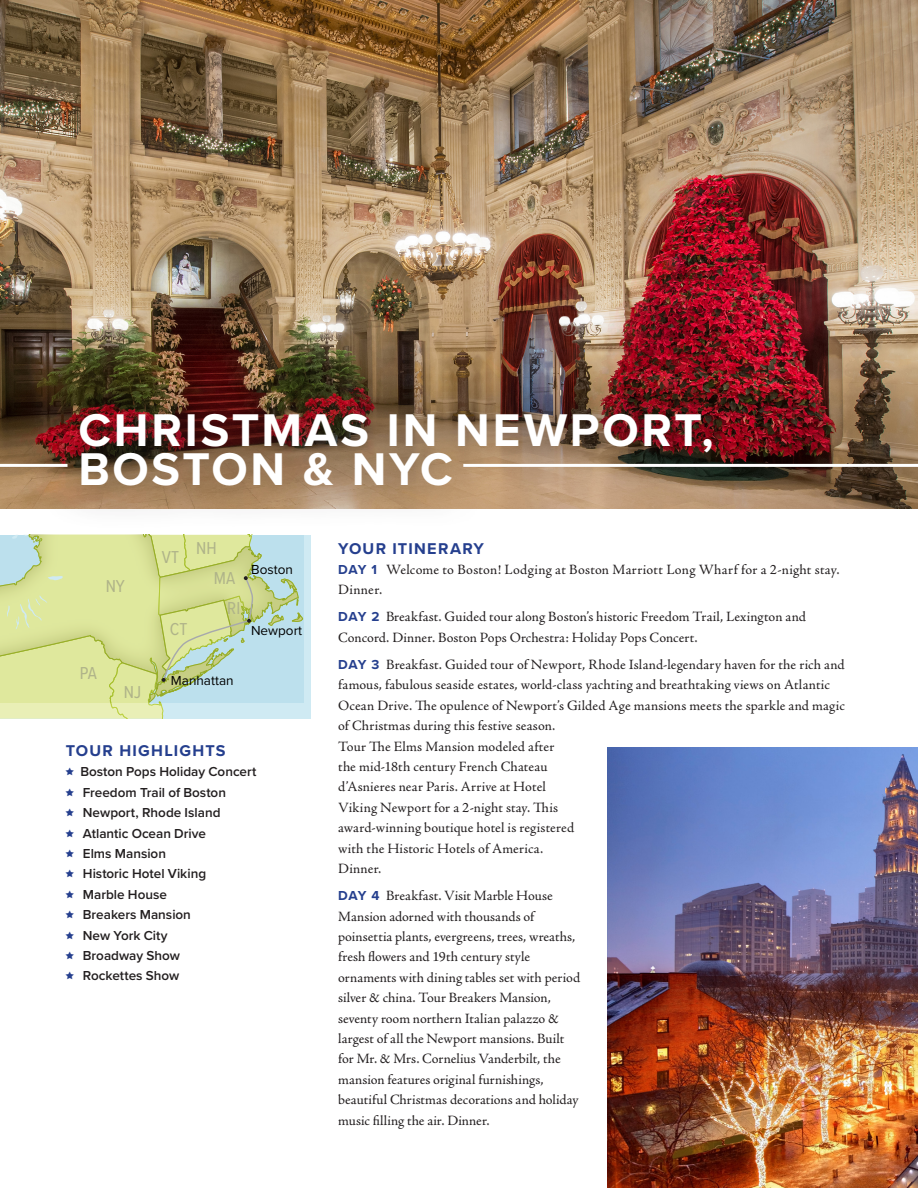
<style>
.page{position:relative;width:918px;height:1188px;background:#fff}
.page>*{position:absolute;margin:0;border:0;box-sizing:border-box;transform-origin:0 0}
.TOUR{font:700 47.55px/39.5px "Proxima Nova";letter-spacing:.055em;color:#fff}
.t1{font:17.85px "Proxima Nova Cond";color:#afb389}
.Head{font:700 16.2px "Proxima Nova";letter-spacing:.075em;color:#253f8e}
.Itinerary{font:14.25px/20.4px "Adobe Jenson Pro";letter-spacing:.005em;color:#231f20}
.t2{font:600 13.5px "Proxima Nova";color:#231f20}
.t3{font:13.5px "Proxima Nova";color:#000}
.s1{font-family:"Proxima Nova";font-weight:700;font-size:13.5px;color:#253f8e}
</style>
<div class="page">
<img style="left:0;top:0;width:918px;height:509px">
<svg style="left:0;top:534px;width:310px;height:185px;background:#d1e1af"></svg>
<img style="left:608px;top:747px;width:310px;height:441px">
<div style="left:36px;top:368px;width:718px;height:162px;background:#231f20;opacity:.75"></div>
<hr style="left:0;top:464px;width:68px;height:3px;background:#fff">
<hr style="left:463px;top:464px;width:455px;height:3px;background:#fff">
<p class="TOUR" style="left:79px;top:409px;width:637px">CHRISTMAS IN NEWPORT,<br>BOSTON &amp; NYC</p>
<p class="t1" style="left:106px;top:573px;width:21px">NY</p>
<p class="t1" style="left:80px;top:660px;width:18px">PA</p>
<p class="t1" style="left:124px;top:679px;width:19px">NJ</p>
<p class="t1" style="left:162px;top:543px;width:19px">VT</p>
<p class="t1" style="left:170px;top:616px;width:19px">CT</p>
<p class="t1" style="left:196px;top:535px;width:22px">NH</p>
<p class="t1" style="left:214px;top:565px;width:23px">MA</p>
<p class="t1" style="left:227px;top:595px;width:15px">RI</p>
<p class="t3" style="left:251px;top:559px;width:43px">Boston</p>
<p class="t3" style="left:251px;top:621px;width:53px">Newport</p>
<p class="t3" style="left:171px;top:670px;width:64px">Manhattan</p>
<p class="Head" style="left:66px;top:739px;width:162px">TOUR HIGHLIGHTS</p>
<p class="t2" style="left:80px;top:762px;width:178px">Boston Pops Holiday Concert</p>
<p class="t2" style="left:83px;top:782px;width:145px">Freedom Trail of Boston</p>
<p class="t2" style="left:83px;top:803px;width:139px">Newport, Rhode Island</p>
<p class="t2" style="left:83px;top:823px;width:125px">Atlantic Ocean Drive</p>
<p class="t2" style="left:83px;top:843px;width:85px">Elms Mansion</p>
<p class="t2" style="left:83px;top:864px;width:125px">Historic Hotel Viking</p>
<p class="t2" style="left:83px;top:884px;width:86px">Marble House</p>
<p class="t2" style="left:83px;top:905px;width:110px">Breakers Mansion</p>
<p class="t2" style="left:83px;top:925px;width:86px">New York City</p>
<p class="t2" style="left:83px;top:945px;width:99px">Broadway Show</p>
<p class="t2" style="left:83px;top:966px;width:98px">Rockettes Show</p>
<p class="Head" style="left:338px;top:536px;width:147px">YOUR ITINERARY</p>
<p class="Itinerary" style="left:338px;top:560px;width:503px"><span class="s1">DAY 1</span> Welcome to Boston! Lodging at Boston Marriott Long Wharf for a 2-night stay.<br>Dinner.</p>
<p class="Itinerary" style="left:338px;top:607px;width:469px"><span class="s1">DAY 2</span> Breakfast. Guided tour along Boston’s historic Freedom Trail, Lexington and<br>Concord. Dinner. Boston Pops Orchestra: Holiday Pops Concert.</p>
<p class="Itinerary" style="left:338px;top:655px;width:508px"><span class="s1">DAY 3</span> Breakfast. Guided tour of Newport, Rhode Island-legendary haven for the rich and famous, fabulous seaside estates, world-class yachting and breathtaking views on Atlantic Ocean Drive. The opulence of Newport’s Gilded Age mansions meets the sparkle and magic of Christmas during this festive season.<br>Tour The Elms Mansion modeled after<br>the mid-18th century French Chateau<br>d’Asnieres near Paris. Arrive at Hotel<br>Viking Newport for a 2-night stay. This<br>award-winning boutique hotel is registered<br>with the Historic Hotels of America.<br>Dinner.</p>
<p class="Itinerary" style="left:338px;top:886px;width:244px"><span class="s1">DAY 4</span> Breakfast. Visit Marble House Mansion adorned with thousands of poinsettia plants, evergreens, trees, wreaths, fresh flowers and 19th century style ornaments with dining tables set with period silver &amp; china. Tour Breakers Mansion, seventy room northern Italian palazzo &amp; largest of all the Newport mansions. Built for Mr. &amp; Mrs. Cornelius Vanderbilt, the mansion features original furnishings, beautiful Christmas decorations and holiday music filling the air. Dinner.</p>
</div>
